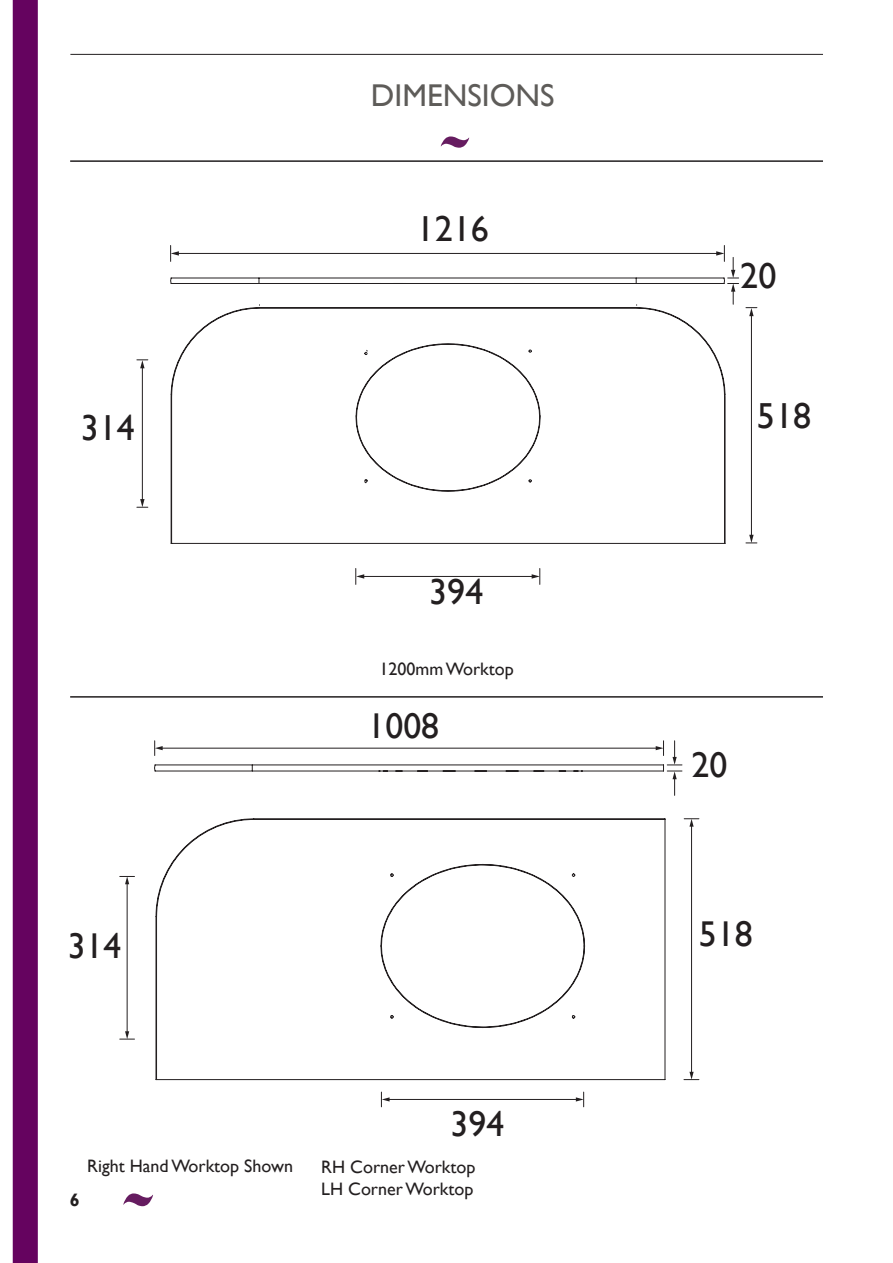
<style>
.page{position:relative;width:893px;height:1263px;background:#fff}
.page>*{position:absolute;margin:0;border:0;box-sizing:border-box;transform-origin:0 0}
.t1{font:36.15px "Gill Sans";color:#231f20}
.t2{font:35.85px "Gill Sans";color:#231f20}
.t3{font:31.5px "Gill Sans";color:#5e5c59}
.t4{font:18px "Gill Sans";color:#231f20}
.t5{font:700 18px "Gill Sans";color:#231f20}
</style>
<div class="page">
<div style="left:13px;top:0;width:25px;height:1263px;background:#65035f;border:2px solid #65035f"></div>
<svg style="left:123px;top:1193px;width:30px;height:13px"></svg>
<hr style="left:70px;top:54px;width:753px;height:1px;background:#231f20">
<hr style="left:70px;top:160px;width:753px;height:2px;background:#231f20">
<svg style="left:441px;top:136px;width:28px;height:12px"></svg>
<hr style="left:70px;top:696px;width:753px;height:2px;background:#231f20">
<svg style="left:154px;top:740px;width:529px;height:340px"></svg>
<hr style="left:161px;top:748px;width:496px;height:1px;background:#231f20">
<hr style="left:691px;top:825px;width:1px;height:248px;background:#231f20">
<svg style="left:684px;top:1072px;width:15px;height:8px"></svg>
<hr style="left:388px;top:1099px;width:189px;height:1px;background:#231f20">
<svg style="left:576px;top:1092px;width:8px;height:15px"></svg>
<svg style="left:154px;top:741px;width:9px;height:14px"></svg>
<svg style="left:656px;top:741px;width:26px;height:24px"></svg>
<svg style="left:672px;top:771px;width:5px;height:24px"></svg>
<svg style="left:381px;top:1092px;width:9px;height:15px"></svg>
<hr style="left:127px;top:883px;width:1px;height:150px;background:#231f20">
<svg style="left:120px;top:1031px;width:15px;height:9px"></svg>
<svg style="left:120px;top:876px;width:15px;height:8px"></svg>
<svg style="left:380px;top:818px;width:320px;height:210px"></svg>
<svg style="left:170px;top:245px;width:556px;height:299px"></svg>
<hr style="left:751px;top:315px;width:1px;height:221px;background:#231f20">
<svg style="left:746px;top:535px;width:11px;height:8px"></svg>
<hr style="left:363px;top:576px;width:170px;height:1px;background:#231f20">
<svg style="left:532px;top:568px;width:8px;height:16px"></svg>
<svg style="left:355px;top:568px;width:9px;height:16px"></svg>
<hr style="left:142px;top:367px;width:1px;height:134px;background:#231f20">
<svg style="left:137px;top:499px;width:11px;height:9px"></svg>
<svg style="left:137px;top:359px;width:11px;height:9px"></svg>
<svg style="left:170px;top:245px;width:9px;height:16px"></svg>
<svg style="left:716px;top:251px;width:23px;height:53px"></svg>
<svg style="left:746px;top:307px;width:11px;height:9px"></svg>
<h1 class="t1" style="left:81px;top:407px;width:56px">314</h1>
<p class="t3" style="left:371px;top:77px;width:185px">DIMENSIONS</p>
<h1 class="t1" style="left:417px;top:208px;width:74px">1216</h1>
<h1 class="t1" style="left:429px;top:571px;width:56px">394</h1>
<p class="t4" style="left:379px;top:658px;width:136px">1200mm Worktop</p>
<h2 class="t2" style="left:368px;top:705px;width:73px">1008</h2>
<h2 class="t2" style="left:68px;top:925px;width:55px">314</h2>
<p class="t5" style="left:70px;top:1189px;width:11px">6</p>
<p class="t4" style="left:87px;top:1155px;width:207px">Right Hand Worktop Shown</p>
<h2 class="t2" style="left:451px;top:1103px;width:55px">394</h2>
<p class="t4" style="left:321px;top:1157px;width:156px">RH Corner Worktop</p>
<p class="t4" style="left:321px;top:1178px;width:154px">LH Corner Worktop</p>
<h1 class="t1" style="left:740px;top:255px;width:38px">20</h1>
<h1 class="t1" style="left:757px;top:395px;width:56px">518</h1>
<h2 class="t2" style="left:691px;top:744px;width:37px">20</h2>
<h2 class="t2" style="left:699px;top:913px;width:55px">518</h2>
</div>
